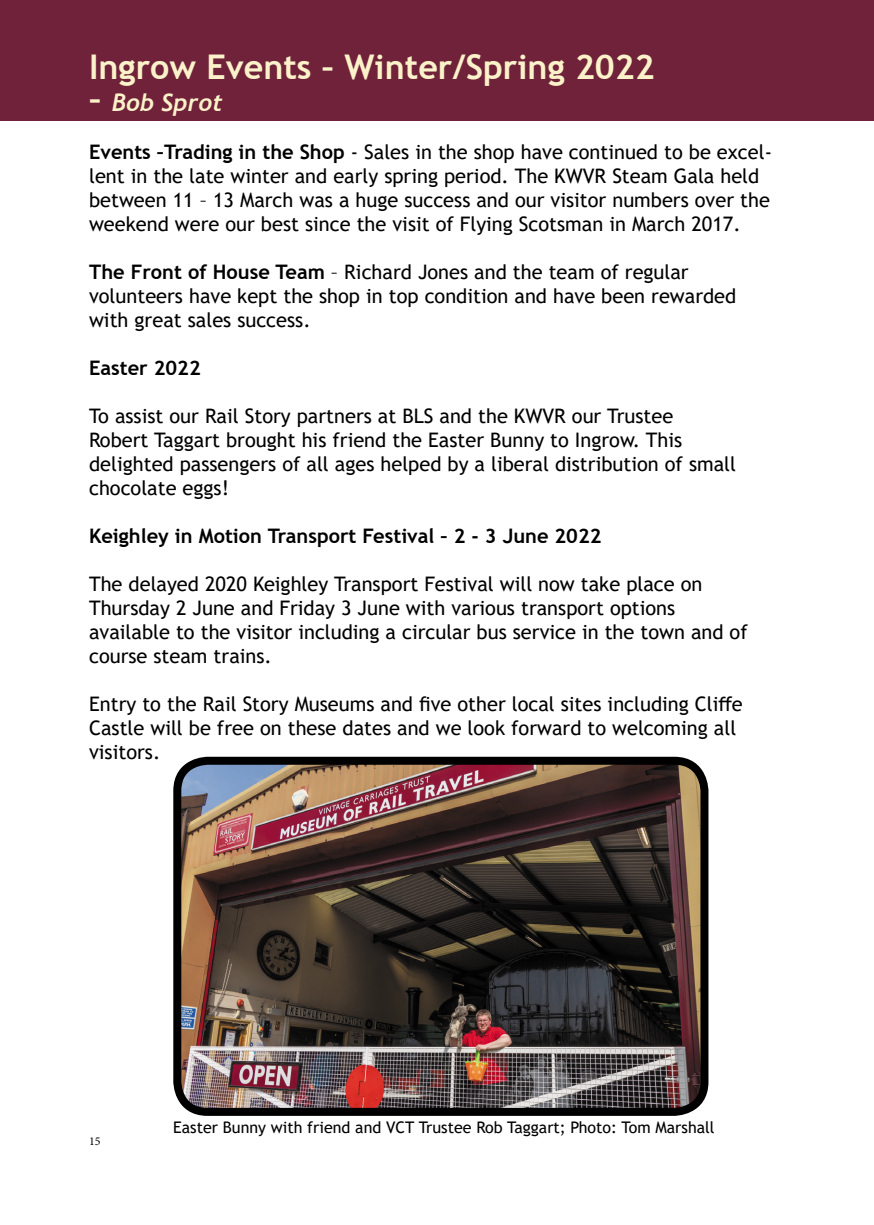
<style>
.page{position:relative;width:874px;height:1225px;background:#fff}
.page>*{position:absolute;margin:0;border:0;box-sizing:border-box;transform-origin:0 0}
.t1{font:700 34px "Trebuchet MS";color:#fbf2ca}
.t2{font:italic 700 24px "Trebuchet";color:#fbf2ca}
.t3{font:20px/24px "Trebuchet MS";color:#000}
.t4{font:700 20px "Trebuchet MS";color:#000}
.t5{font:16px "Trebuchet MS";color:#000}
.t6{font:12px "Minion Pro";color:#000}
.s1{font-family:"Trebuchet MS";font-style:normal;font-size:34px}
.s2{font-weight:700}
</style>
<div class="page">
<div style="left:0;top:0;width:873px;height:120px;background:#6f223a"></div>
<img style="left:182px;top:765px;width:522px;height:345px">
<div style="left:173px;top:756px;width:535px;height:359px;border:8px solid #000;border-radius:30px"></div>
<p class="t1" style="left:89px;top:45px;width:567px">Ingrow Events – Winter/Spring 2022</p>
<p class="t2" style="left:89px;top:87px;width:135px"><span class="s1">–</span> Bob Sprot</p>
<p class="t3" style="left:89px;top:139px;width:684px"><span class="s2">Events –Trading in the Shop</span> - Sales in the shop have continued to be excel&shy;lent in the late winter and early spring period. The KWVR Steam Gala held between 11 – 13 March was a huge success and our visitor numbers over the weekend were our best since the visit of Flying Scotsman in March 2017.</p>
<p class="t3" style="left:89px;top:259px;width:601px"><span class="s2">The Front of House Team</span> – Richard Jones and the team of regular</p>
<p class="t3" style="left:89px;top:283px;width:648px">volunteers have kept the shop in top condition and have been rewarded</p>
<p class="t3" style="left:89px;top:307px;width:223px">with great sales success.</p>
<p class="t4" style="left:89px;top:355px;width:113px">Easter 2022</p>
<p class="t3" style="left:89px;top:403px;width:585px">To assist our Rail Story partners at BLS and the KWVR our Trustee</p>
<p class="t3" style="left:89px;top:427px;width:594px">Robert Taggart brought his friend the Easter Bunny to Ingrow. This</p>
<p class="t3" style="left:89px;top:451px;width:648px">delighted passengers of all ages helped by a liberal distribution of small chocolate eggs!</p>
<p class="t4" style="left:89px;top:523px;width:513px">Keighley in Motion Transport Festival – 2 - 3 June 2022</p>
<p class="t3" style="left:89px;top:571px;width:614px">The delayed 2020 Keighley Transport Festival will now take place on</p>
<p class="t3" style="left:89px;top:595px;width:587px">Thursday 2 June and Friday 3 June with various transport options</p>
<p class="t3" style="left:89px;top:619px;width:660px">available to the visitor including a circular bus service in the town and of course steam trains.</p>
<p class="t3" style="left:89px;top:691px;width:654px">Entry to the Rail Story Museums and five other local sites including Cliffe<br>Castle will be free on these dates and we look forward to welcoming all visitors.</p>
<p class="t6" style="left:89px;top:1132px;width:13px">15</p>
<p class="t5" style="left:173px;top:1117px;width:542px">Easter Bunny with friend and VCT Trustee Rob Taggart; Photo: Tom Marshall</p>
</div>
